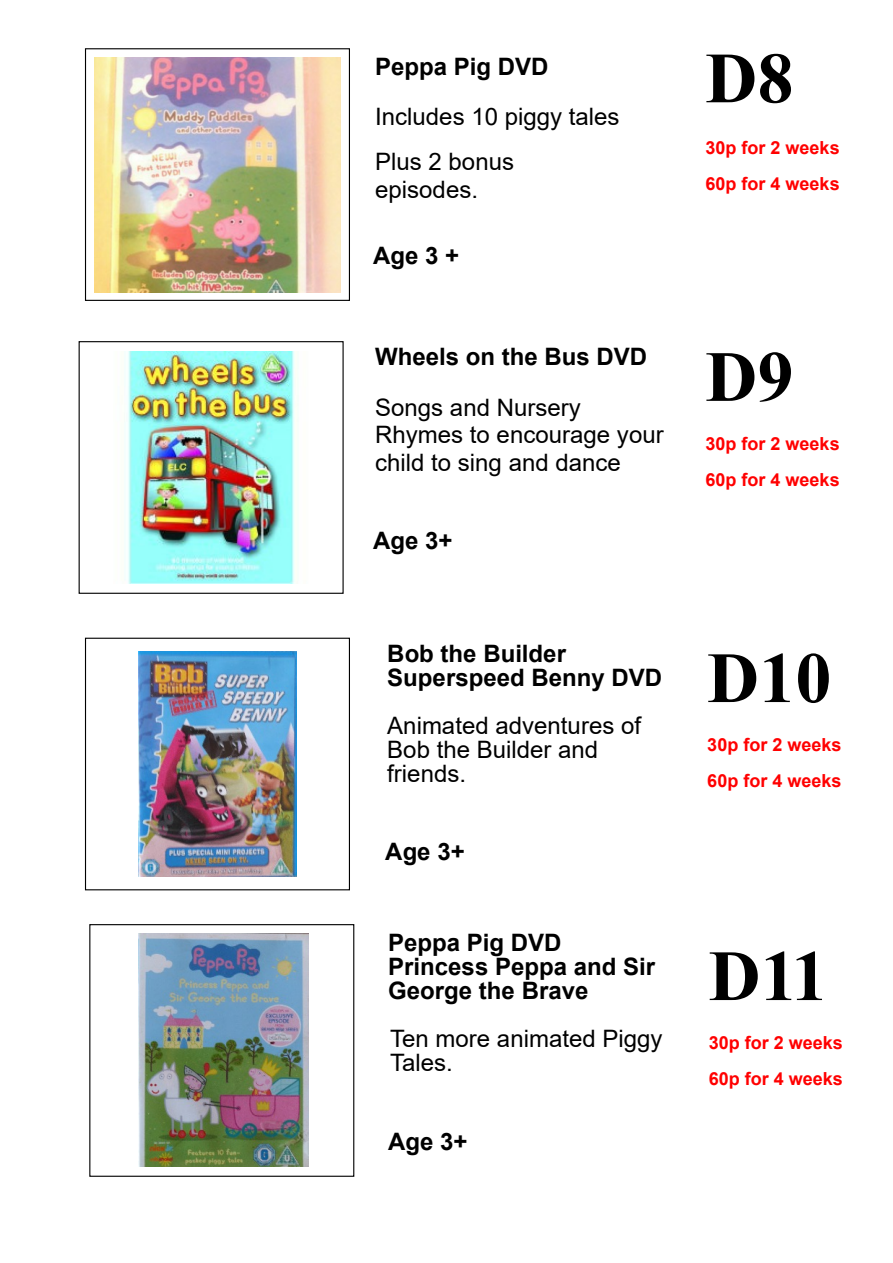
<style>
.page{position:relative;width:893px;height:1263px;background:#fff}
.page>*{position:absolute;margin:0;border:0;box-sizing:border-box;transform-origin:0 0}
.t1{font:700 72px "Times New Roman";color:#000}
.t2{font:24px/24px "Arial";color:#000}
.t3{font:700 24px/24px "Arial";color:#000}
.t4{font:700 18px/35.7px "Arial";color:#f00}
</style>
<div class="page">
<div style="left:79px;top:341px;width:265px;height:253px;border:1px solid #000"></div>
<img style="left:128px;top:351px;width:167px;height:233px">
<div style="left:85px;top:638px;width:265px;height:252px;border:1px solid #000"></div>
<div style="left:89px;top:924px;width:265px;height:253px;border:1px solid #000"></div>
<div style="left:85px;top:48px;width:265px;height:253px;border:1px solid #000"></div>
<img style="left:94px;top:57px;width:247px;height:235px">
<img style="left:139px;top:651px;width:157px;height:226px">
<img style="left:139px;top:933px;width:170px;height:233px">
<p class="t3" style="left:375px;top:56px;width:175px">Peppa Pig DVD</p>
<p class="t2" style="left:375px;top:96px;width:246px;line-height:45.2px">Includes 10 piggy tales<br>Plus 2 bonus</p>
<p class="t2" style="left:375px;top:180px;width:104px">episodes.</p>
<p class="t3" style="left:373px;top:246px;width:88px">Age 3 +</p>
<p class="t3" style="left:375px;top:347px;width:274px">Wheels on the Bus DVD</p>
<p class="t2" style="left:375px;top:396px;width:290px;line-height:27.5px">Songs and Nursery<br>Rhymes to encourage your child to sing and dance</p>
<p class="t3" style="left:373px;top:531px;width:81px">Age 3+</p>
<p class="t3" style="left:387px;top:644px;width:276px">Bob the Builder<br>Superspeed Benny DVD</p>
<p class="t2" style="left:387px;top:716px;width:255px">Animated adventures of<br>Bob the Builder and friends.</p>
<p class="t3" style="left:385px;top:842px;width:81px">Age 3+</p>
<p class="t3" style="left:388px;top:933px;width:268px">Peppa Pig DVD<br>Princess Peppa and Sir<br>George the Brave</p>
<p class="t2" style="left:390px;top:1029px;width:274px">Ten more animated Piggy<br>Tales.</p>
<p class="t3" style="left:388px;top:1131px;width:81px">Age 3+</p>
<h1 class="t1" style="left:705px;top:54px;width:90px">D8</h1>
<p class="t4" style="left:705px;top:132px;width:136px">30p for 2 weeks<br>60p for 4 weeks</p>
<h1 class="t1" style="left:705px;top:352px;width:90px">D9</h1>
<p class="t4" style="left:705px;top:428px;width:136px">30p for 2 weeks<br>60p for 4 weeks</p>
<h1 class="t1" style="left:707px;top:653px;width:126px">D10</h1>
<p class="t4" style="left:707px;top:729px;width:136px">30p for 2 weeks<br>60p for 4 weeks</p>
<h1 class="t1" style="left:709px;top:951px;width:120px">D11</h1>
<p class="t4" style="left:709px;top:1027px;width:136px">30p for 2 weeks<br>60p for 4 weeks</p>
</div>
